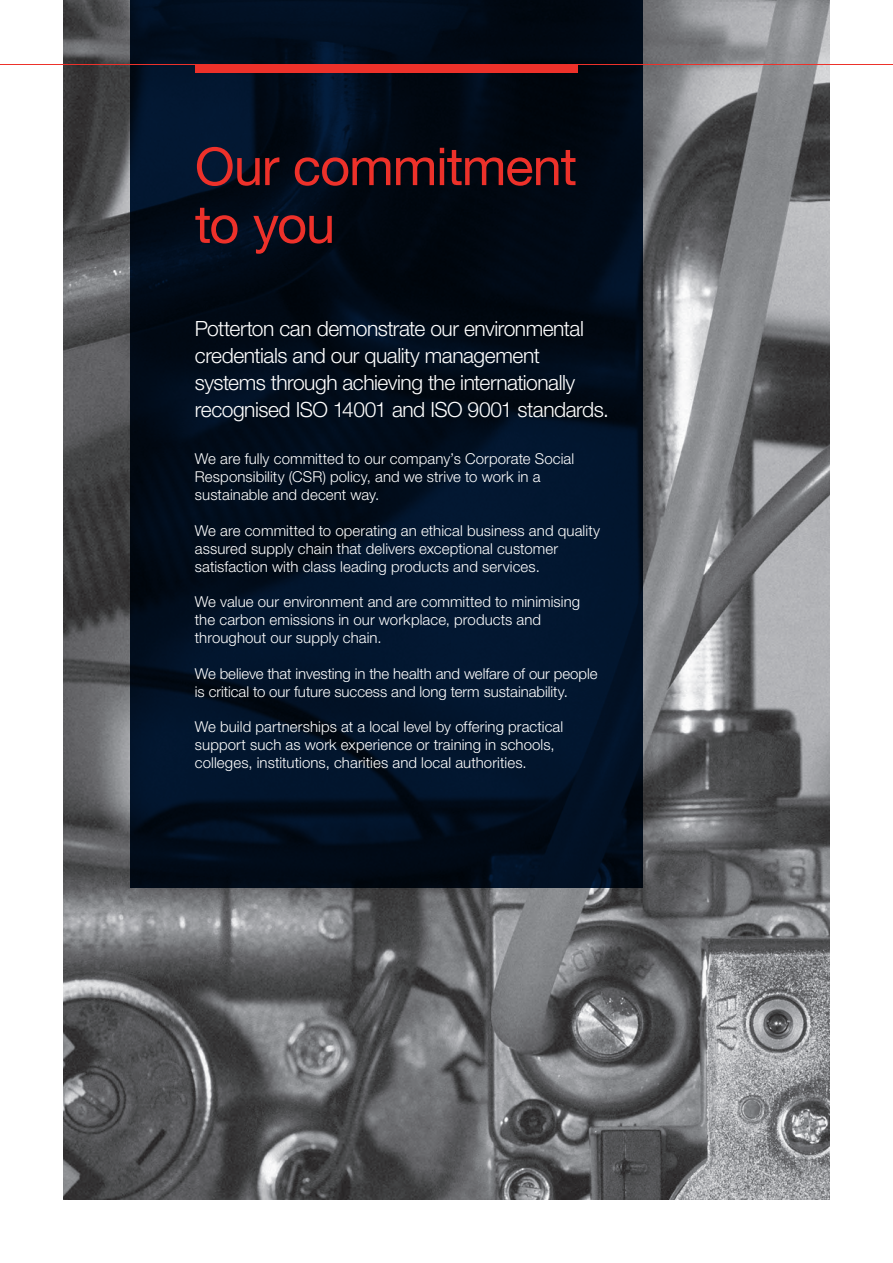
<style>
.page{position:relative;width:893px;height:1263px;background:#fff}
.page>*{position:absolute;margin:0;border:0;box-sizing:border-box;transform-origin:0 0}
.t1{font:52.35px/57.8px "Helvetica Neue LT Std";letter-spacing:-.02em;color:#ed312a}
.t2{font:300 21px/27px "Helvetica Neue LT Std";letter-spacing:-.025em;color:#fff}
.t3{font:300 15px/18px "Helvetica Neue LT Std";letter-spacing:.005em;color:#fff}
</style>
<div class="page">
<img style="left:63px;top:0;width:766px;height:1199px">
<svg style="left:130px;top:0;width:513px;height:888px;background:#010e1f"></svg>
<div style="left:195px;top:64px;width:383px;height:9px;background:#ed312a"></div>
<hr style="left:0;top:64px;width:893px;height:1px;background:#ed312a">
<h1 class="t1" style="left:195px;top:137px;width:384px">Our commitment to you</h1>
<h2 class="t2" style="left:195px;top:314px;width:415px">Potterton can demonstrate our environmental credentials and our quality management systems through achieving the internationally recognised ISO 14001 and ISO 9001 standards.</h2>
<p class="t3" style="left:195px;top:450px;width:381px">We are fully committed to our company’s Corporate Social<br>Responsibility (CSR) policy, and we strive to work in a sustainable and decent way.</p>
<p class="t3" style="left:195px;top:521px;width:407px">We are committed to operating an ethical business and quality assured supply chain that delivers exceptional customer satisfaction with class leading products and services.</p>
<p class="t3" style="left:195px;top:592px;width:387px">We value our environment and are committed to minimising the carbon emissions in our workplace, products and throughout our supply chain.</p>
<p class="t3" style="left:195px;top:664px;width:404px">We believe that investing in the health and welfare of our people is critical to our future success and long term sustainability.</p>
<p class="t3" style="left:195px;top:717px;width:370px">We build partnerships at a local level by offering practical support such as work experience or training in schools, colleges, institutions, charities and local authorities.</p>
</div>
